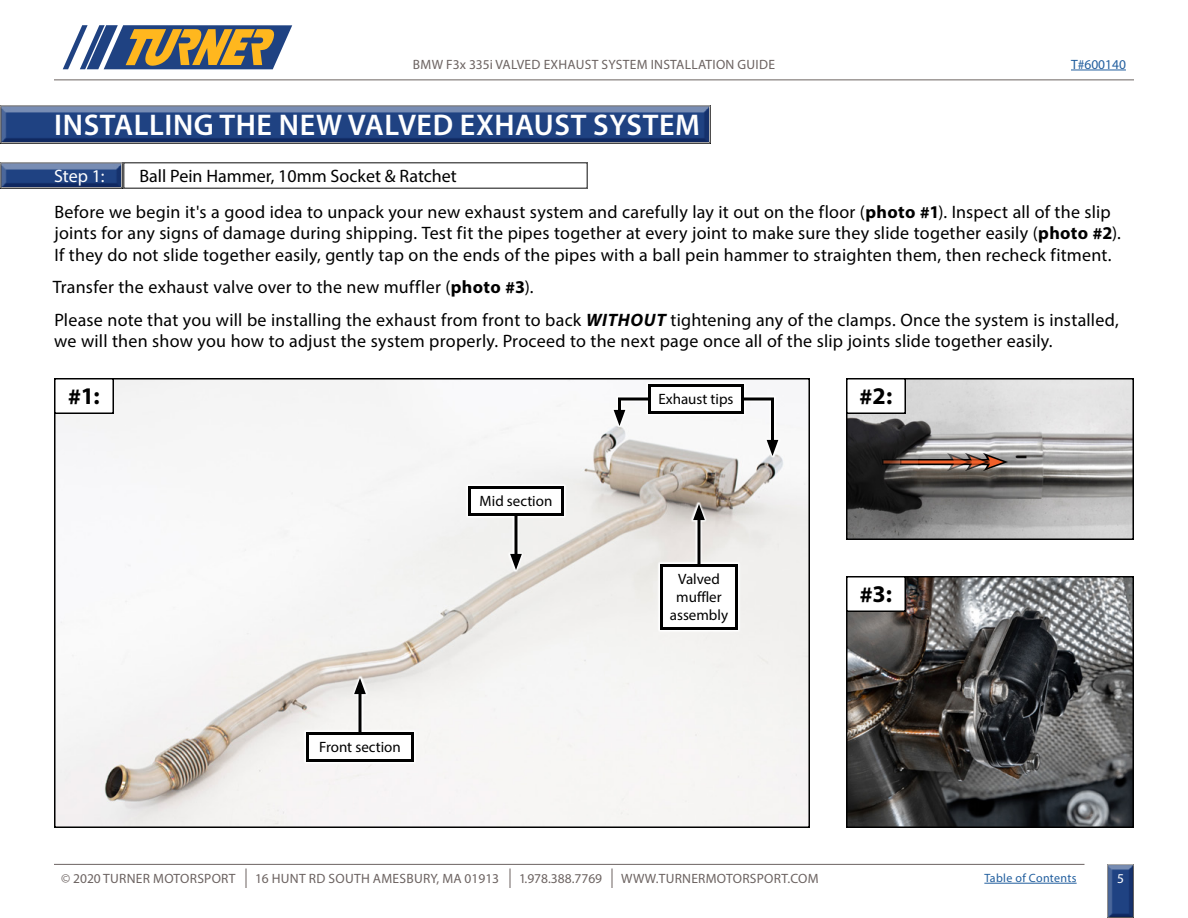
<style>
.page{position:relative;width:1188px;height:918px;background:#fff}
.page>*{position:absolute;margin:0;border:0;box-sizing:border-box;transform-origin:0 0}
.t1{font:600 30px "Myriad Pro";letter-spacing:.02em;color:#fff}
.t2{font:700 24px "Myriad Pro";color:#000}
.t3{font:18px/21.6px "Myriad Pro";letter-spacing:.01em;color:#000}
.t4{font:18px "Myriad Pro";color:#fff}
.t5{font:15px/18px "Myriad Pro";color:#000;text-align:center}
.t6{font:13.5px "Myriad Pro";letter-spacing:.02em;color:#6c6361}
.t7{font:13.5px "Myriad Pro";color:#6c6361}
.t8{font:13.5px "Myriad Pro";color:#215e9e}
.t9{font:13.5px "Myriad Pro";color:#fff}
.t10{font:12px "Myriad Pro";letter-spacing:.025em;color:#215e9e}
.s1{font-weight:700}
.s2{font-weight:700;font-style:italic}
</style>
<div class="page">
<hr style="left:54px;top:80px;width:1080px;height:1px;background:#6c6361">
<hr style="left:984px;top:883px;width:93px;height:1px;background:#215e9e">
<hr style="left:54px;top:864px;width:1030px;height:1px;background:#6c6361">
<svg style="left:612px;top:868px;width:1px;height:20px"></svg>
<svg style="left:246px;top:868px;width:1px;height:20px"></svg>
<svg style="left:510px;top:868px;width:1px;height:20px"></svg>
<svg style="left:63px;top:25px;width:229px;height:44px;background:#8f8875"></svg>
<div style="left:1101px;top:861px;width:39px;height:57px;background:#000;opacity:.75"></div>
<hr style="left:1071px;top:70px;width:55px;height:1px;background:#215e9e">
<div style="left:0;top:101px;width:719px;height:43px;background:#000;opacity:.75"></div>
<img style="left:57px;top:381px;width:750px;height:444px">
<div style="left:54px;top:378px;width:756px;height:450px;border:2px solid #000"></div>
<div style="left:55px;top:379px;width:58px;height:34px;background:#fff"></div>
<div style="left:54px;top:378px;width:60px;height:36px;border:2px solid #000"></div>
<div style="left:304px;top:730px;width:113px;height:35px;background:#fff"></div>
<svg style="left:352px;top:675px;width:16px;height:55px"></svg>
<svg style="left:358px;top:694px;width:4px;height:38px"></svg>
<svg style="left:354px;top:678px;width:12px;height:16px"></svg>
<div style="left:306px;top:732px;width:108px;height:30px;border:3px solid #000"></div>
<div style="left:658px;top:562px;width:83px;height:71px;background:#fff"></div>
<svg style="left:691px;top:501px;width:16px;height:63px"></svg>
<hr style="left:698px;top:514px;width:2px;height:62px;background:#000">
<svg style="left:693px;top:504px;width:12px;height:16px"></svg>
<div style="left:662px;top:566px;width:74px;height:62px;background:#fff"></div>
<div style="left:660px;top:564px;width:78px;height:66px;border:3px solid #000"></div>
<img style="left:849px;top:381px;width:282px;height:156px">
<div style="left:846px;top:378px;width:288px;height:162px;border:2px solid #000"></div>
<img style="left:849px;top:579px;width:282px;height:246px">
<div style="left:846px;top:576px;width:288px;height:252px;border:2px solid #000"></div>
<div style="left:847px;top:379px;width:58px;height:34px;background:#fff"></div>
<div style="left:846px;top:378px;width:60px;height:36px;border:2px solid #000"></div>
<div style="left:847px;top:577px;width:58px;height:34px;background:#fff"></div>
<div style="left:846px;top:576px;width:60px;height:36px;border:2px solid #000"></div>
<svg style="left:882px;top:459px;width:65px;height:6px"></svg>
<svg style="left:883px;top:460px;width:64px;height:4px"></svg>
<svg style="left:947px;top:453px;width:61px;height:18px"></svg>
<div style="left:0;top:158px;width:131px;height:31px;background:#000;opacity:.75"></div>
<div style="left:646px;top:382px;width:101px;height:35px;background:#fff"></div>
<div style="left:709px;top:395px;width:72px;height:63px;background:linear-gradient(to bottom,#f7f7f9,#f8f8f8)"></div>
<svg style="left:708px;top:396px;width:70px;height:60px"></svg>
<div style="left:611px;top:395px;width:67px;height:33px;background:#f8f8f8"></div>
<svg style="left:614px;top:397px;width:34px;height:29px"></svg>
<div style="left:650px;top:386px;width:92px;height:26px;background:#fff"></div>
<div style="left:648px;top:384px;width:96px;height:30px;border:3px solid #000"></div>
<div style="left:466px;top:484px;width:101px;height:35px;background:#fff"></div>
<svg style="left:508px;top:518px;width:16px;height:55px"></svg>
<svg style="left:514px;top:516px;width:4px;height:38px"></svg>
<svg style="left:510px;top:554px;width:12px;height:16px"></svg>
<div style="left:468px;top:486px;width:96px;height:30px;border:3px solid #000"></div>
<p class="t6" style="left:413px;top:56px;width:364px">BMW F3x 335i VALVED EXHAUST SYSTEM INSTALLATION GUIDE</p>
<p class="t8" style="left:1071px;top:56px;width:56px">T#600140</p>
<h1 class="t1" style="left:54px;top:106px;width:647px">INSTALLING THE NEW VALVED EXHAUST SYSTEM</h1>
<p class="t4" style="left:54px;top:164px;width:52px">Step 1:</p>
<p class="t3" style="left:140px;top:164px;width:319px">Ball Pein Hammer, 10mm Socket &amp; Ratchet</p>
<p class="t3" style="left:54px;top:200px;width:1068px">Before we begin it's a good idea to unpack your new exhaust system and carefully lay it out on the floor (<span class="s1">photo #1</span>). Inspect all of the slip joints for any signs of damage during shipping. Test fit the pipes together at every joint to make sure they slide together easily (<span class="s1">photo #2</span>).<br>If they do not slide together easily, gently tap on the ends of the pipes with a ball pein hammer to straighten them, then recheck fitment.</p>
<p class="t3" style="left:53px;top:271px;width:1068px;line-height:32.4px">Transfer the exhaust valve over to the new muffler (<span class="s1">photo #3</span>).<br>Please note that you will be installing the exhaust from front to back <span class="s2">WITHOUT</span> tightening any of the clamps. Once the system is installed,</p>
<p class="t3" style="left:54px;top:330px;width:1000px">we will then show you how to adjust the system properly. Proceed to the next page once all of the slip joints slide together easily.</p>
<h2 class="t2" style="left:68px;top:380px;width:33px">#1:</h2>
<h2 class="t2" style="left:859px;top:380px;width:35px">#2:</h2>
<p class="t5" style="left:658px;top:390px;width:77px">Exhaust tips</p>
<p class="t5" style="left:480px;top:492px;width:74px">Mid section</p>
<p class="t5" style="left:319px;top:738px;width:83px">Front section</p>
<p class="t5" style="left:670px;top:570px;width:60px">Valved muffler assembly</p>
<h2 class="t2" style="left:859px;top:578px;width:34px">#3:</h2>
<p class="t6" style="left:61px;top:870px;width:176px">© 2020 TURNER MOTORSPORT</p>
<p class="t6" style="left:255px;top:870px;width:246px">16 HUNT RD SOUTH AMESBURY, MA 01913</p>
<p class="t7" style="left:519px;top:870px;width:85px">1.978.388.7769</p>
<p class="t6" style="left:621px;top:870px;width:199px">WWW.TURNERMOTORSPORT.COM</p>
<p class="t10" style="left:984px;top:871px;width:94px">Table of Contents</p>
<p class="t9" style="left:1117px;top:870px;width:8px">5</p>
</div>
